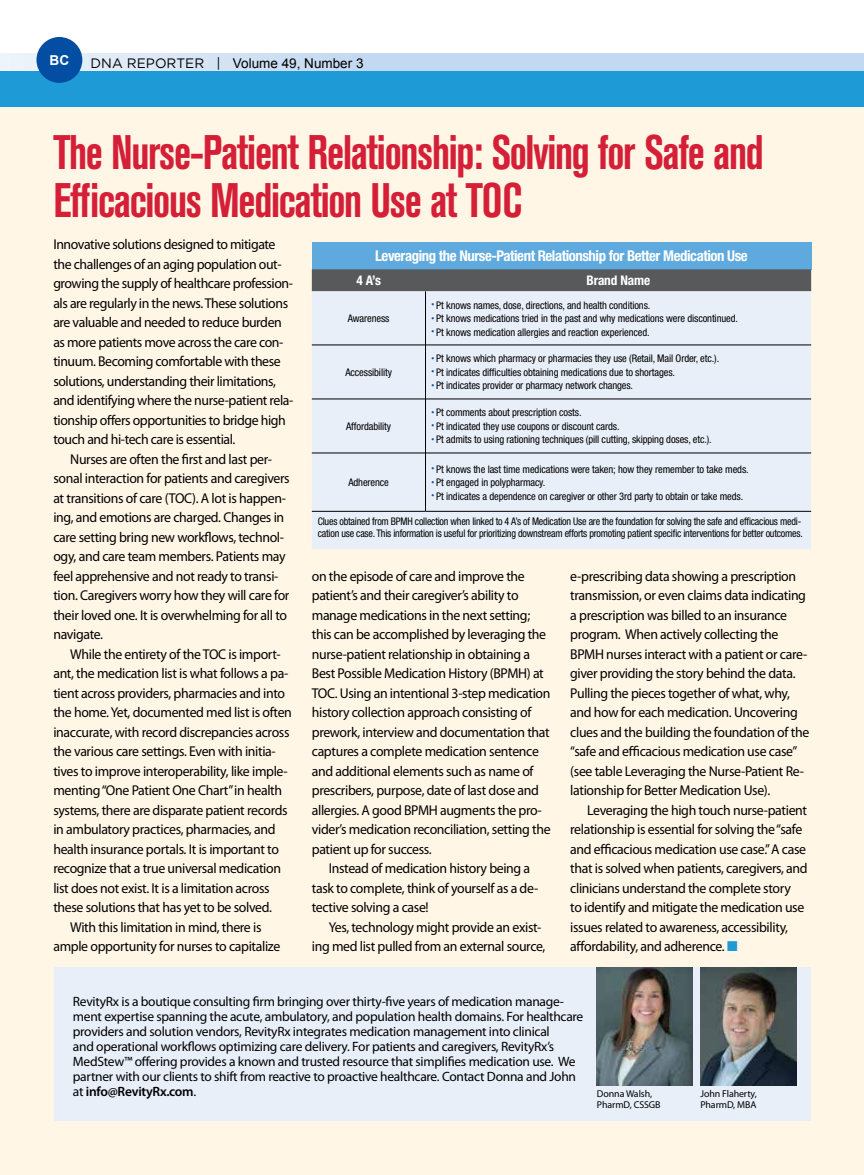
<style>
.page{position:relative;width:864px;height:1175px;background:#fff}
.page>*{position:absolute;margin:0;border:0;box-sizing:border-box;transform-origin:0 0}
.t1{font:700 condensed 48px/48px "Akzidenz Grotesk BE";letter-spacing:-.03em;color:#d41f37;scale:.9 1}
.t2{font:700 condensed 14.85px "Helvetica Neue LT Std";letter-spacing:-.03em;color:#fff}
.t3{font:14.25px/19.5px "Myriad Pro";letter-spacing:-.025em;color:#000}
.t4{font:700 13.65px "Arial";color:#fff}
.t5{font:13.5px/15px "Myriad Pro";letter-spacing:-.02em;color:#000}
.t6{font:13.5px "Arial";color:#000}
.t7{font:700 condensed 13.35px "Helvetica Neue LT Std";letter-spacing:-.01em;color:#fff}
.t8{font:condensed 10.5px "Helvetica Neue LT Std";letter-spacing:-.01em;color:#000}
.t9{font:condensed 10.5px/12px "Helvetica Neue LT Std";letter-spacing:-.01em;color:#000;scale:.96 1}
.t10{font:9.9px/11.1px "Myriad Pro";letter-spacing:-.01em;color:#000}
.s1{font-family:"Gotham";font-size:13.65px}
.s2{font-family:"Myriad Pro";font-stretch:normal;color:#034ea2}
.s3{color:#1e9ad6}
.s4{font-weight:600}
</style>
<div class="page">
<svg style="left:0;top:53px;width:864px;height:18px;background:#caddf2"></svg>
<div style="left:0;top:71px;width:864px;height:36px;background:#1e9ad6"></div>
<div style="left:36px;top:37px;width:46px;height:46px;background:#034ea2;border-radius:50%"></div>
<div style="left:0;top:107px;width:864px;height:1067px;background:#fff6e6"></div>
<div style="left:54px;top:966px;width:756px;height:154px;background:#e8eff9"></div>
<img style="left:597px;top:967px;width:96px;height:118px">
<img style="left:700px;top:967px;width:96px;height:118px">
<div style="left:312px;top:242px;width:499px;height:27px;background:#5ea9dd"></div>
<div style="left:312px;top:269px;width:499px;height:22px;background:#58595b"></div>
<div style="left:312px;top:291px;width:499px;height:258px;background:#e8eff9"></div>
<hr style="left:312px;top:345px;width:113px;height:1px;background:#000">
<hr style="left:426px;top:345px;width:385px;height:1px;background:#000">
<hr style="left:312px;top:399px;width:113px;height:1px;background:#000">
<hr style="left:426px;top:399px;width:385px;height:1px;background:#000">
<hr style="left:312px;top:453px;width:113px;height:1px;background:#000">
<hr style="left:426px;top:453px;width:385px;height:1px;background:#000">
<hr style="left:312px;top:511px;width:114px;height:1px;background:#000">
<hr style="left:426px;top:511px;width:385px;height:1px;background:#000">
<hr style="left:425px;top:291px;width:1px;height:54px;background:#000">
<hr style="left:425px;top:345px;width:1px;height:54px;background:#000">
<hr style="left:425px;top:399px;width:1px;height:54px;background:#000">
<hr style="left:425px;top:453px;width:1px;height:58px;background:#000">
<p class="t4" style="left:50px;top:51px;width:21px">BC</p>
<p class="t6" style="left:91px;top:54px;width:274px"><span class="s1">DNA REPORTER |</span> Volume 49, Number 3</p>
<h1 class="t1" style="left:53px;top:129px;width:791px">The Nurse-Patient Relationship: Solving for Safe and<br>Efficacious Medication Use at TOC</h1>
<p class="t3" style="left:53px;top:235px;width:242px">Innovative solutions designed to mitigate the challenges of an aging population out&shy;growing the supply of healthcare profession&shy;als are regularly in the news. These solutions are valuable and needed to reduce burden as more patients move across the care con&shy;tinuum. Becoming comfortable with these solutions, understanding their limitations, and identifying where the nurse-patient rela&shy;tionship offers opportunities to bridge high touch and hi-tech care is essential.</p>
<p class="t3" style="left:53px;top:449px;width:238px;text-indent:17px">Nurses are often the first and last per&shy;sonal interaction for patients and caregivers at transitions of care (TOC). A lot is happen&shy;ing, and emotions are charged. Changes in care setting bring new workflows, technol&shy;ogy, and care team members. Patients may feel apprehensive and not ready to transi&shy;tion. Caregivers worry how they will care for their loved one. It is overwhelming for all to navigate.</p>
<p class="t3" style="left:70px;top:644px;width:212px">While the entirety of the TOC is import-</p>
<p class="t3" style="left:53px;top:664px;width:236px">ant, the medication list is what follows a pa-</p>
<p class="t3" style="left:53px;top:683px;width:233px">tient across providers, pharmacies and into</p>
<p class="t3" style="left:53px;top:703px;width:240px">the home. Yet, documented med list is often</p>
<p class="t3" style="left:53px;top:722px;width:238px">inaccurate, with record discrepancies across</p>
<p class="t3" style="left:53px;top:742px;width:224px">the various care settings. Even with initia-</p>
<p class="t3" style="left:53px;top:761px;width:236px">tives to improve interoperability, like imple-</p>
<p class="t3" style="left:53px;top:781px;width:230px">menting “One Patient One Chart” in health</p>
<p class="t3" style="left:53px;top:800px;width:236px">systems, there are disparate patient records</p>
<p class="t3" style="left:53px;top:820px;width:224px">in ambulatory practices, pharmacies, and</p>
<p class="t3" style="left:53px;top:839px;width:227px">health insurance portals. It is important to</p>
<p class="t3" style="left:53px;top:859px;width:229px">recognize that a true universal medication</p>
<p class="t3" style="left:53px;top:878px;width:218px">list does not exist. It is a limitation across</p>
<p class="t3" style="left:53px;top:898px;width:220px">these solutions that has yet to be solved.</p>
<p class="t3" style="left:70px;top:917px;width:193px">With this limitation in mind, there is</p>
<p class="t3" style="left:53px;top:937px;width:228px">ample opportunity for nurses to capitalize</p>
<p class="t2" style="left:375px;top:247px;width:374px">Leveraging the Nurse-Patient Relationship for Better Medication Use</p>
<p class="t7" style="left:356px;top:272px;width:26px">4 A’s</p>
<p class="t7" style="left:586px;top:272px;width:65px">Brand Name</p>
<p class="t8" style="left:348px;top:312px;width:43px">Awareness</p>
<p class="t8" style="left:431px;top:299px;width:221px"><span class="s2">•</span> Pt knows names, dose, directions, and health conditions.</p>
<p class="t8" style="left:431px;top:312px;width:308px"><span class="s2">•</span> Pt knows medications tried in the past and why medications were discontinued.</p>
<p class="t8" style="left:431px;top:326px;width:220px"><span class="s2">•</span> Pt knows medication allergies and reaction experienced.</p>
<p class="t8" style="left:431px;top:352px;width:289px"><span class="s2">•</span> Pt knows which pharmacy or pharmacies they use (Retail, Mail Order, etc.).</p>
<p class="t8" style="left:431px;top:366px;width:245px"><span class="s2">•</span> Pt indicates difficulties obtaining medications due to shortages.</p>
<p class="t8" style="left:431px;top:379px;width:203px"><span class="s2">•</span> Pt indicates provider or pharmacy network changes.</p>
<p class="t8" style="left:345px;top:366px;width:48px">Accessibility</p>
<p class="t8" style="left:431px;top:406px;width:152px"><span class="s2">•</span> Pt comments about prescription costs.</p>
<p class="t8" style="left:431px;top:420px;width:190px"><span class="s2">•</span> Pt indicated they use coupons or discount cards.</p>
<p class="t8" style="left:431px;top:433px;width:282px"><span class="s2">•</span> Pt admits to using rationing techniques (pill cutting, skipping doses, etc.).</p>
<p class="t8" style="left:346px;top:420px;width:46px">Affordability</p>
<p class="t8" style="left:431px;top:463px;width:319px"><span class="s2">•</span> Pt knows the last time medications were taken; how they remember to take meds.</p>
<p class="t8" style="left:431px;top:476px;width:116px"><span class="s2">•</span> Pt engaged in polypharmacy.</p>
<p class="t8" style="left:431px;top:490px;width:313px"><span class="s2">•</span> Pt indicates a dependence on caregiver or other 3rd party to obtain or take meds.</p>
<p class="t9" style="left:318px;top:515px;width:507px">Clues obtained from BPMH collection when linked to 4 A’s of Medication Use are the foundation for solving the safe and efficacious medi&shy;cation use case. This information is useful for prioritizing downstream efforts promoting patient specific interventions for better outcomes.</p>
<p class="t8" style="left:348px;top:476px;width:42px">Adherence</p>
<p class="t3" style="left:312px;top:566px;width:240px">on the episode of care and improve the patient’s and their caregiver’s ability to manage medications in the next setting; this can be accomplished by leveraging the nurse-patient relationship in obtaining a Best Possible Medication History (BPMH) at TOC. Using an intentional 3-step medication history collection approach consisting of prework, interview and documentation that captures a complete medication sentence and additional elements such as name of prescribers, purpose, date of last dose and allergies. A good BPMH augments the pro&shy;vider’s medication reconciliation, setting the patient up for success.</p>
<p class="t3" style="left:312px;top:859px;width:228px;text-indent:17px">Instead of medication history being a task to complete, think of yourself as a de&shy;tective solving a case!</p>
<p class="t3" style="left:312px;top:917px;width:235px;text-align:right">Yes, technology might provide an exist&shy;ing med list pulled from an external source,</p>
<p class="t3" style="left:570px;top:566px;width:241px">e-prescribing data showing a prescription transmission, or even claims data indicating a prescription was billed to an insurance program. When actively collecting the BPMH nurses interact with a patient or care&shy;giver providing the story behind the data.<br>Pulling the pieces together of what, why, and how for each medication. Uncovering clues and the building the foundation of the “safe and efficacious medication use case” (see table Leveraging the Nurse-Patient Re&shy;lationship for Better Medication Use).</p>
<p class="t3" style="left:570px;top:800px;width:239px;text-indent:17px">Leveraging the high touch nurse-patient relationship is essential for solving the “safe and efficacious medication use case.” A case that is solved when patients, caregivers, and clinicians understand the complete story<br>to identify and mitigate the medication use issues related to awareness, accessibility, affordability, and adherence. <span class="s3">■</span></p>
<p class="t5" style="left:73px;top:994px;width:512px">RevityRx is a boutique consulting firm bringing over thirty-five years of medication manage&shy;ment expertise spanning the acute, ambulatory, and population health domains. For healthcare providers and solution vendors, RevityRx integrates medication management into clinical<br>and operational workflows optimizing care delivery. For patients and caregivers, RevityRx’s MedStew™ offering provides a known and trusted resource that simplifies medication use. We partner with our clients to shift from reactive to proactive healthcare. Contact Donna and John at <span class="s4">info@RevityRx.com</span>.</p>
<p class="t10" style="left:597px;top:1088px;width:65px">Donna Walsh,<br>PharmD, CSSGB</p>
<p class="t10" style="left:700px;top:1088px;width:58px">John Flaherty,<br>PharmD, MBA</p>
</div>
